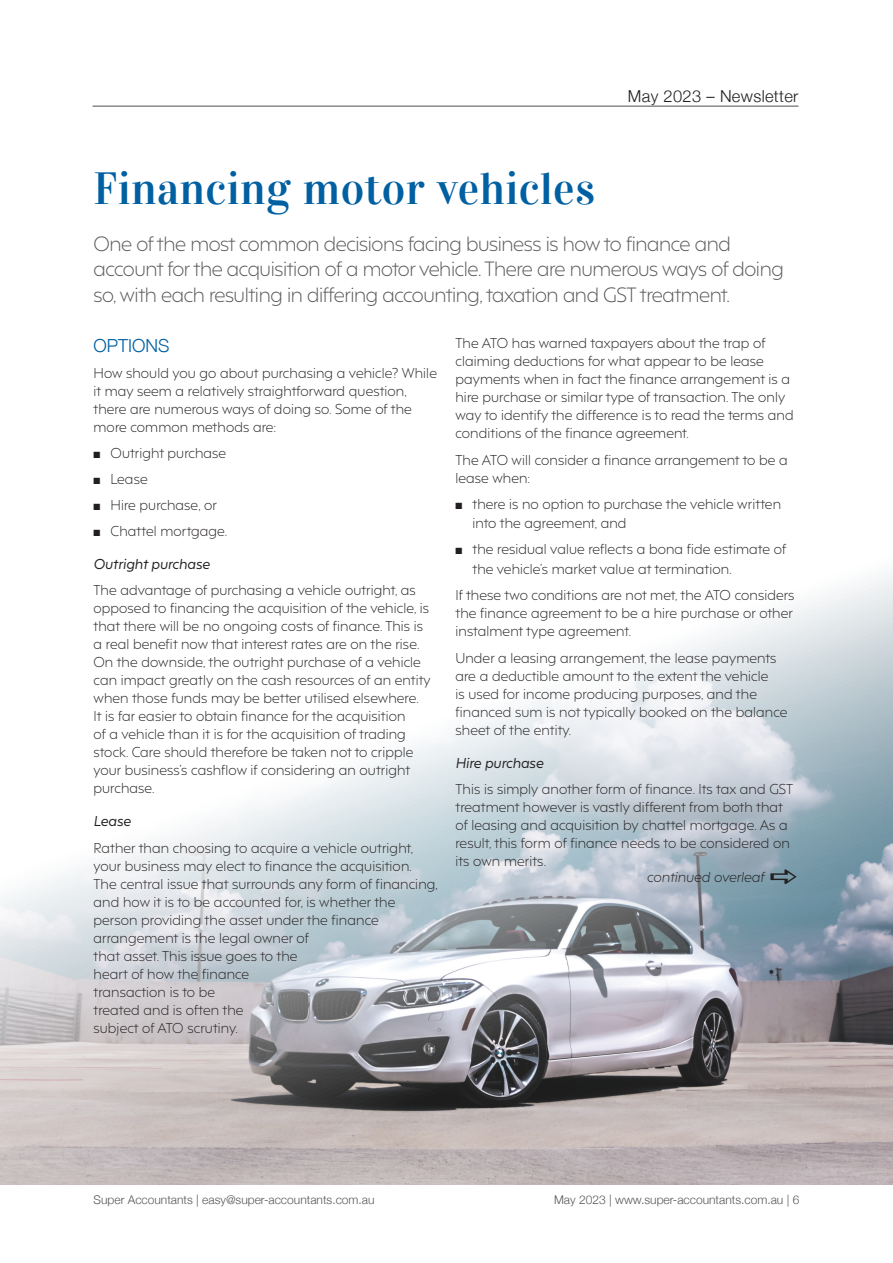
<style>
.page{position:relative;width:893px;height:1263px;background:#fff}
.page>*{position:absolute;margin:0;border:0;box-sizing:border-box;transform-origin:0 0}
.t1{font:45px "Vidaloka";letter-spacing:.01em;color:#0060a2}
.t2{font:300 19.5px/25.5px "F37 Hooj";letter-spacing:-.02em;color:#57585a}
.t3{font:300 18px "Helvetica Neue";color:#0060a2}
.t4{font:300 16.5px "Helvetica Neue";letter-spacing:.02em;color:#231f20}
.t5{font:300 13.5px/18px "F37 Hooj";letter-spacing:.01em;color:#231f20}
.t6{font:italic 13.5px "F37 Hooj";letter-spacing:.01em;color:#231f20}
.t7{font:italic 300 13.5px "F37 Hooj";letter-spacing:.01em;color:#231f20}
.t8{font:300 12px "Helvetica Neue";color:#57585a}
</style>
<div class="page">
<hr style="left:93px;top:106px;width:705px;height:1px;background:#231f20">
<img style="left:0;top:571px;width:893px;height:614px">
<svg style="left:770px;top:870px;width:27px;height:14px"></svg>
<p class="t4" style="left:628px;top:83px;width:172px">May 2023 – Newsletter</p>
<h1 class="t1" style="left:94px;top:162px;width:503px">Financing motor vehicles</h1>
<h2 class="t2" style="left:94px;top:229px;width:692px">One of the most common decisions facing business is how to finance and account for the acquisition of a motor vehicle. There are numerous ways of doing so, with each resulting in differing accounting, taxation and GST treatment.</h2>
<h3 class="t3" style="left:94px;top:331px;width:78px">OPTIONS</h3>
<p class="t5" style="left:94px;top:363px;width:345px">How should you go about purchasing a vehicle? While it may seem a relatively straightforward question, there are numerous ways of doing so. Some of the more common methods are:</p>
<p class="t5" style="left:94px;top:443px;width:134px">■ Outright purchase</p>
<p class="t5" style="left:94px;top:469px;width:56px">■ Lease</p>
<p class="t5" style="left:94px;top:494px;width:125px">■ Hire purchase, or</p>
<p class="t5" style="left:94px;top:520px;width:135px">■ Chattel mortgage.</p>
<p class="t6" style="left:94px;top:552px;width:118px">Outright purchase</p>
<p class="t5" style="left:94px;top:580px;width:339px">The advantage of purchasing a vehicle outright, as opposed to financing the acquisition of the vehicle, is that there will be no ongoing costs of finance. This is a real benefit now that interest rates are on the rise.<br>On the downside, the outright purchase of a vehicle can impact greatly on the cash resources of an entity when those funds may be better utilised elsewhere.<br>It is far easier to obtain finance for the acquisition<br>of a vehicle than it is for the acquisition of trading stock. Care should therefore be taken not to cripple your business’s cashflow if considering an outright purchase.</p>
<p class="t6" style="left:94px;top:810px;width:39px">Lease</p>
<p class="t5" style="left:94px;top:837px;width:346px">Rather than choosing to acquire a vehicle outright, your business may elect to finance the acquisition.<br>The central issue that surrounds any form of financing, and how it is to be accounted for, is whether the person providing the asset under the finance arrangement is the legal owner of<br>that asset. This issue goes to the<br>heart of how the finance<br>transaction is to be<br>treated and is often the<br>subject of ATO scrutiny.</p>
<p class="t5" style="left:455px;top:333px;width:340px">The ATO has warned taxpayers about the trap of claiming deductions for what appear to be lease payments when in fact the finance arrangement is a hire purchase or similar type of transaction. The only way to identify the difference is to read the terms and conditions of the finance agreement.</p>
<p class="t5" style="left:455px;top:449px;width:334px">The ATO will consider a finance arrangement to be a lease when:</p>
<p class="t5" style="left:472px;top:493px;width:310px;line-height:19.5px;text-indent:-17px">■ there is no option to purchase the vehicle written into the agreement, and</p>
<p class="t5" style="left:472px;top:538px;width:315px;line-height:19.5px;text-indent:-17px">■ the residual value reflects a bona fide estimate of the vehicle’s market value at termination.</p>
<p class="t5" style="left:455px;top:585px;width:340px;text-align:justify">If these two conditions are not met, the ATO considers the finance agreement to be a hire purchase or other instalment type agreement.</p>
<p class="t5" style="left:455px;top:647px;width:333px">Under a leasing arrangement, the lease payments are a deductible amount to the extent the vehicle<br>is used for income producing purposes, and the financed sum is not typically booked on the balance sheet of the entity.</p>
<p class="t6" style="left:455px;top:751px;width:89px">Hire purchase</p>
<p class="t5" style="left:455px;top:779px;width:339px">This is simply another form of finance. Its tax and GST treatment however is vastly different from both that of leasing and acquisition by chattel mortgage. As a result, this form of finance needs to be considered on its own merits.</p>
<p class="t7" style="left:647px;top:866px;width:119px">continued overleaf</p>
<p class="t8" style="left:94px;top:1190px;width:283px">Super Accountants | easy@super-accountants.com.au</p>
<p class="t8" style="left:554px;top:1190px;width:247px">May 2023 | www.super-accountants.com.au | 6</p>
</div>
